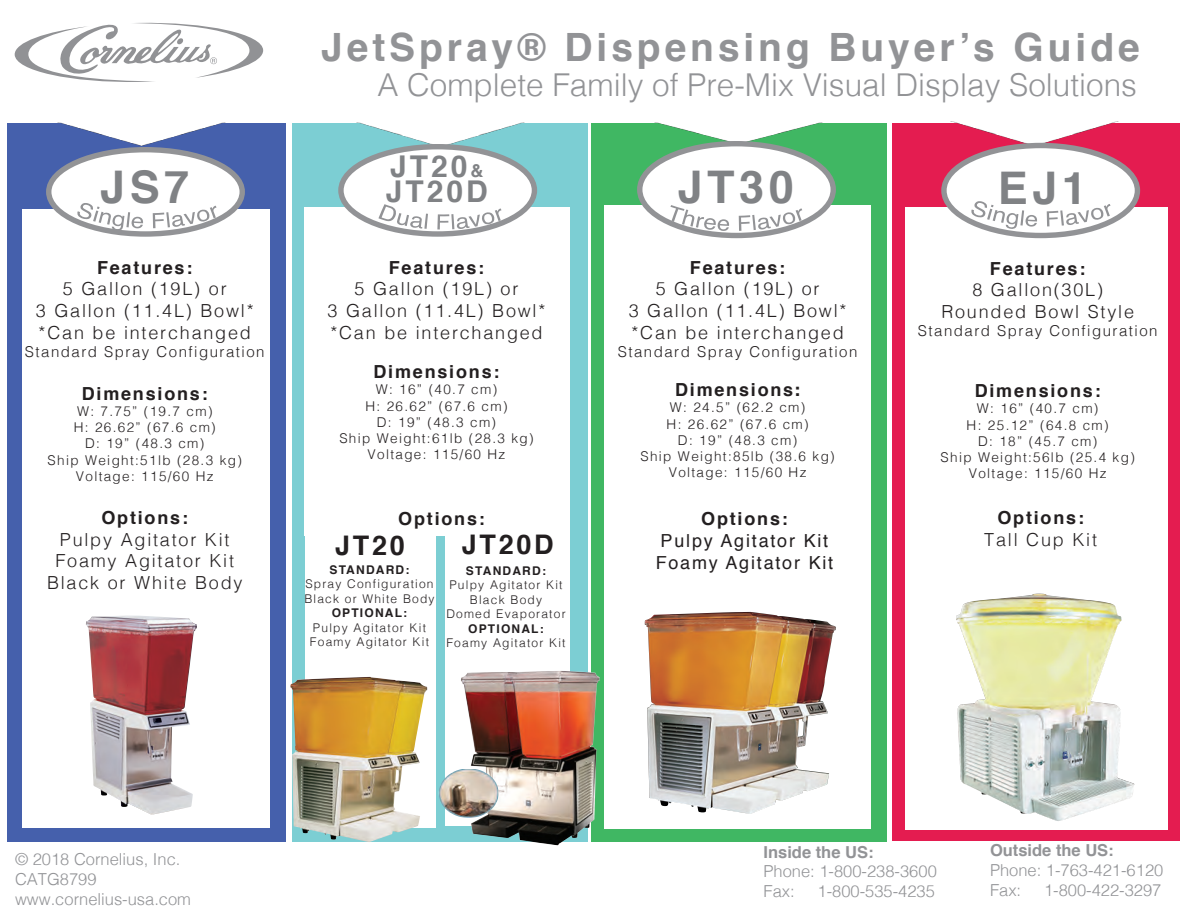
<style>
.page{position:relative;width:1188px;height:918px;background:#fff}
.page>*{position:absolute;margin:0;border:0;box-sizing:border-box;transform-origin:0 0}
.t1{font:700 45px "Helvetica";letter-spacing:.1em;color:#808285}
.t2{font:700 39px "Helvetica";letter-spacing:.1em;color:#929396}
.t3{font:300 31.5px "Helvetica";color:#929396}
.t4{font:700 30px "Helvetica";letter-spacing:.1em;color:#808285}
.t5{font:700 27px "Helvetica";letter-spacing:.1em;color:#231f20}
.t6{font:300 18px/21.6px "Helvetica";letter-spacing:.1em;color:#231f20;text-align:center}
.t7{font:700 18px "Helvetica";letter-spacing:.1em;color:#231f20}
.t8{font:18px/21.6px "Helvetica";letter-spacing:.1em;color:#231f20}
.t9{font:300 16.5px/19.8px "Helvetica";color:#929396}
.t10{font:700 16.5px "Helvetica";color:#929396}
.t11{font:300 15px "Helvetica";letter-spacing:.1em;color:#231f20}
.t12{font:300 13.5px/16.2px "Helvetica";letter-spacing:.1em;color:#231f20;text-align:center}
.t13{font:300 12px/14.4px "Helvetica";letter-spacing:.1em;color:#231f20}
.t14{font:700 12px "Helvetica";letter-spacing:.1em;color:#231f20}
.s1{font-size:18px}
.s2{font-family:"Helvetica Neue"}
</style>
<div class="page">
<div style="left:892px;top:2px;width:288px;height:840px;background:#e41c50"></div>
<div style="left:8px;top:2px;width:278px;height:840px;background:#4560ac"></div>
<div style="left:292px;top:0;width:296px;height:842px;background:#7cced3"></div>
<div style="left:591px;top:0;width:295px;height:842px;background:#40b763"></div>
<div style="left:0;top:0;width:1188px;height:123px;background:#fff"></div>
<img style="left:61px;top:123px;width:161px;height:22px">
<img style="left:360px;top:123px;width:161px;height:24px">
<img style="left:658px;top:123px;width:161px;height:21px">
<img style="left:950px;top:121px;width:168px;height:24px">
<svg style="left:14px;top:22px;width:249px;height:60px"></svg>
<div style="left:22px;top:209px;width:248px;height:619px;background:#fff"></div>
<div style="left:49px;top:150px;width:193px;height:84px;background:#fff;border-radius:50%"></div>
<div style="left:46px;top:147px;width:199px;height:90px;border:5px solid #929396;border-radius:50%"></div>
<div style="left:604px;top:205px;width:268px;height:624px;background:#fff"></div>
<div style="left:640px;top:144px;width:193px;height:91px;background:#fff;border-radius:50%"></div>
<div style="left:637px;top:141px;width:199px;height:97px;border:5px solid #929396;border-radius:50%"></div>
<div style="left:906px;top:207px;width:262px;height:622px;background:#fff"></div>
<div style="left:944px;top:146px;width:193px;height:90px;background:#fff;border-radius:50%"></div>
<div style="left:941px;top:143px;width:199px;height:95px;border:5px solid #929396;border-radius:50%"></div>
<img style="left:956px;top:594px;width:179px;height:227px">
<img style="left:86px;top:615px;width:111px;height:200px">
<img style="left:645px;top:612px;width:189px;height:202px">
<svg style="left:77px;top:203px;width:66px;height:28px"></svg>
<svg style="left:153px;top:206px;width:64px;height:22px"></svg>
<svg style="left:670px;top:205px;width:59px;height:26px"></svg>
<svg style="left:739px;top:208px;width:63px;height:23px"></svg>
<svg style="left:971px;top:201px;width:66px;height:28px"></svg>
<svg style="left:1047px;top:204px;width:64px;height:22px"></svg>
<div style="left:305px;top:458px;width:131px;height:370px;background:#fff"></div>
<img style="left:290px;top:678px;width:136px;height:164px">
<div style="left:304px;top:207px;width:266px;height:328px;background:#fff"></div>
<div style="left:341px;top:147px;width:193px;height:87px;background:#fff;border-radius:50%"></div>
<div style="left:338px;top:144px;width:199px;height:93px;border:5px solid #929396;border-radius:50%"></div>
<svg style="left:378px;top:204px;width:50px;height:25px"></svg>
<svg style="left:437px;top:208px;width:64px;height:22px"></svg>
<div style="left:445px;top:509px;width:125px;height:317px;background:#fff"></div>
<img style="left:459px;top:671px;width:141px;height:175px">
<img style="left:438px;top:770px;width:63px;height:47px">
<h2 class="t2" style="left:321px;top:16px;width:820px">JetSpray® Dispensing Buyer’s Guide</h2>
<h3 class="t3" style="left:377px;top:58px;width:761px">A Complete Family of Pre-Mix Visual Display Solutions</h3>
<h3 class="t4" style="left:390px;top:142px;width:95px">JT20<span class="s1">&amp;</span></h3>
<h1 class="t1" style="left:100px;top:151px;width:91px">JS7</h1>
<h1 class="t1" style="left:678px;top:151px;width:118px">JT30</h1>
<h1 class="t1" style="left:998px;top:152px;width:91px">EJ1</h1>
<h3 class="t4" style="left:386px;top:168px;width:104px">JT20D</h3>
<h3 class="t7" style="left:97px;top:253px;width:97px">Features:</h3>
<h3 class="t6" style="left:36px;top:277px;width:219px">5 Gallon (19L) or<br>3 Gallon (11.4L) Bowl* *Can be interchanged</h3>
<p class="t11" style="left:25px;top:339px;width:241px">Standard Spray Configuration</p>
<h3 class="t7" style="left:82px;top:379px;width:128px">Dimensions:</h3>
<p class="t12" style="left:48px;top:402px;width:196px">W: 7.75” (19.7 cm)<br>H: 26.62” (67.6 cm)<br>D: 19” (48.3 cm)<br>Ship Weight:51lb (28.3 kg)<br>Voltage: 115/60 Hz</p>
<h3 class="t7" style="left:101px;top:503px;width:88px">Options:</h3>
<h3 class="t6" style="left:47px;top:527px;width:197px">Pulpy Agitator Kit<br>Foamy Agitator Kit<br>Black or White Body</h3>
<h3 class="t7" style="left:389px;top:253px;width:97px">Features:</h3>
<h3 class="t6" style="left:328px;top:277px;width:219px">5 Gallon (19L) or<br>3 Gallon (11.4L) Bowl* *Can be interchanged</h3>
<h3 class="t7" style="left:374px;top:357px;width:128px">Dimensions:</h3>
<p class="t12" style="left:339px;top:381px;width:196px">W: 16” (40.7 cm)<br>H: 26.62” (67.6 cm)<br>D: 19” (48.3 cm)<br>Ship Weight:61lb (28.3 kg)<br>Voltage: 115/60 Hz</p>
<h3 class="t7" style="left:690px;top:253px;width:97px">Features:</h3>
<h3 class="t6" style="left:629px;top:277px;width:219px">5 Gallon (19L) or<br>3 Gallon (11.4L) Bowl* *Can be interchanged</h3>
<p class="t11" style="left:618px;top:339px;width:241px">Standard Spray Configuration</p>
<h3 class="t7" style="left:675px;top:375px;width:127px">Dimensions<span class="s2">:</span></h3>
<p class="t12" style="left:640px;top:399px;width:196px">W: 24.5” (62.2 cm)<br>H: 26.62” (67.6 cm)<br>D: 19” (48.3 cm)<br>Ship Weight:85lb (38.6 kg)<br>Voltage: 115/60 Hz</p>
<h3 class="t7" style="left:398px;top:504px;width:88px">Options:</h3>
<h3 class="t7" style="left:701px;top:504px;width:88px">Options:</h3>
<h3 class="t8" style="left:656px;top:530px;width:179px">Pulpy Agitator Kit<br>Foamy Agitator Kit</h3>
<h3 class="t5" style="left:335px;top:524px;width:71px">JT20</h3>
<h3 class="t5" style="left:462px;top:523px;width:93px">JT20D</h3>
<p class="t14" style="left:329px;top:560px;width:82px">STANDARD:</p>
<p class="t13" style="left:304px;top:576px;width:132px">Spray Configuration<br>Black or White Body</p>
<p class="t14" style="left:332px;top:603px;width:77px">OPTIONAL:</p>
<p class="t13" style="left:310px;top:619px;width:121px">Pulpy Agitator Kit<br>Foamy Agitator Kit</p>
<p class="t14" style="left:466px;top:561px;width:82px">STANDARD:</p>
<p class="t13" style="left:446px;top:577px;width:121px;text-align:center">Pulpy Agitator Kit<br>Black Body<br>Domed Evaporator</p>
<p class="t14" style="left:468px;top:619px;width:77px">OPTIONAL:</p>
<p class="t13" style="left:446px;top:635px;width:121px">Foamy Agitator Kit</p>
<h3 class="t7" style="left:990px;top:254px;width:97px">Features:</h3>
<h3 class="t6" style="left:941px;top:278px;width:194px">8 Gallon(30L)<br>Rounded Bowl Style</h3>
<p class="t11" style="left:918px;top:318px;width:241px">Standard Spray Configuration</p>
<h3 class="t7" style="left:975px;top:376px;width:128px">Dimensions:</h3>
<p class="t12" style="left:941px;top:400px;width:196px">W: 16” (40.7 cm)<br>H: 25.12” (64.8 cm)<br>D: 18” (45.7 cm)<br>Ship Weight:56lb (25.4 kg)<br>Voltage: 115/60 Hz</p>
<h3 class="t7" style="left:997px;top:503px;width:88px">Options:</h3>
<h3 class="t6" style="left:984px;top:527px;width:114px">Tall Cup Kit</h3>
<p class="t9" style="left:15px;top:848px;width:178px">© 2018 Cornelius, Inc.<br>CATG8799 www.cornelius-usa.com</p>
<p class="t10" style="left:764px;top:838px;width:112px">Inside the US:</p>
<p class="t9" style="left:764px;top:860px;width:175px">Phone: 1-800-238-3600<br>Fax:</p>
<p class="t9" style="left:818px;top:880px;width:119px">1-800-535-4235</p>
<p class="t10" style="left:990px;top:837px;width:125px">Outside the US:</p>
<p class="t9" style="left:990px;top:859px;width:175px">Phone: 1-763-421-6120<br>Fax:</p>
<p class="t9" style="left:1044px;top:879px;width:119px">1-800-422-3297</p>
</div>
